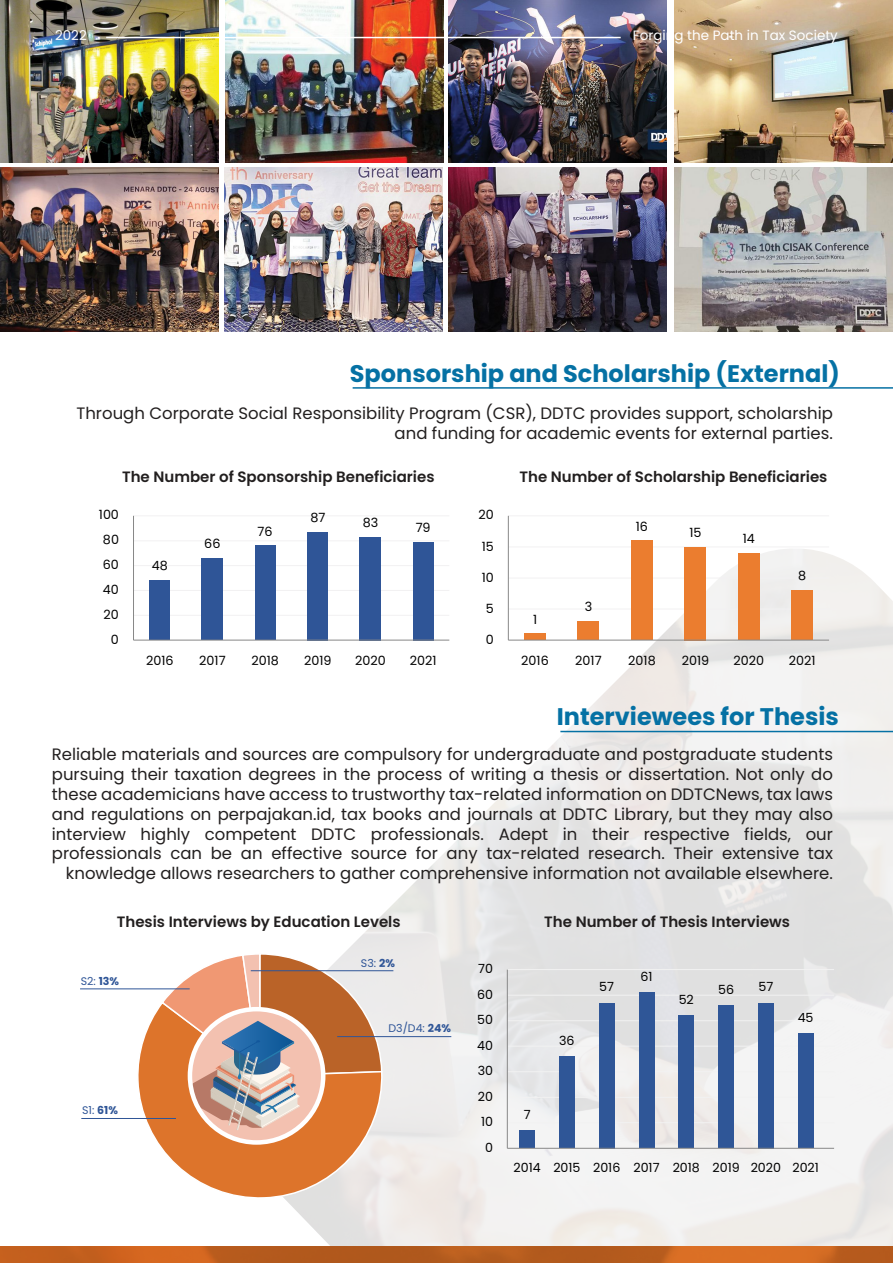
<style>
.page{position:relative;width:893px;height:1263px;background:#fff}
.page>*{position:absolute;margin:0;border:0;box-sizing:border-box;transform-origin:0 0}
.t1{font:700 24px "Poppins";color:#0571a4}
.t2{font:16.5px/19.8px "Poppins";color:#221f1f;text-align:right}
.t3{font:600 15px "Poppins";color:#221f1f}
.t4{font:13.5px "Poppins";color:#fff}
.t5{font:12.75px "Poppins";letter-spacing:.005em;color:#000}
.t6{font:12.6px "Poppins";color:#000}
.t7{font:10.95px "Poppins";color:#2f5597}
.s1{font-weight:700}
</style>
<div class="page">
<img style="left:0;top:0;width:218px;height:163px">
<img style="left:225px;top:0;width:218px;height:163px">
<img style="left:449px;top:0;width:218px;height:163px">
<img style="left:675px;top:0;width:218px;height:163px">
<img style="left:0;top:168px;width:218px;height:163px">
<img style="left:224px;top:168px;width:218px;height:163px">
<img style="left:449px;top:168px;width:218px;height:163px">
<img style="left:675px;top:168px;width:218px;height:163px">
<img style="left:227px;top:541px;width:666px;height:705px">
<hr style="left:353px;top:387px;width:540px;height:2px;background:#0571a4">
<hr style="left:560px;top:731px;width:333px;height:1px;background:#0571a4">
<hr style="left:508px;top:515px;width:321px;height:1px;background:#f2f1f2">
<hr style="left:508px;top:546px;width:321px;height:1px;background:#f2f1f2">
<hr style="left:508px;top:578px;width:321px;height:1px;background:#f2f1f2">
<hr style="left:508px;top:609px;width:321px;height:1px;background:#f2f1f2">
<div style="left:524px;top:634px;width:22px;height:6px;background:#eb7d2f"></div>
<div style="left:578px;top:621px;width:21px;height:19px;background:#eb7d2f"></div>
<div style="left:631px;top:541px;width:22px;height:99px;background:#eb7d2f"></div>
<div style="left:685px;top:547px;width:21px;height:93px;background:#eb7d2f"></div>
<div style="left:738px;top:553px;width:21px;height:87px;background:#eb7d2f"></div>
<div style="left:792px;top:590px;width:21px;height:50px;background:#eb7d2f"></div>
<hr style="left:508px;top:516px;width:1px;height:124px;background:#888">
<hr style="left:508px;top:640px;width:321px;height:1px;background:#888">
<hr style="left:133px;top:515px;width:316px;height:1px;background:#f2f1f2">
<hr style="left:133px;top:540px;width:316px;height:1px;background:#f2f1f2">
<hr style="left:133px;top:565px;width:316px;height:1px;background:#f2f1f2">
<hr style="left:133px;top:590px;width:316px;height:1px;background:#f2f1f2">
<hr style="left:133px;top:615px;width:316px;height:1px;background:#f2f1f2">
<div style="left:149px;top:580px;width:21px;height:60px;background:#2f5597"></div>
<div style="left:202px;top:558px;width:21px;height:82px;background:#2f5597"></div>
<div style="left:255px;top:546px;width:21px;height:94px;background:#2f5597"></div>
<div style="left:307px;top:532px;width:21px;height:108px;background:#2f5597"></div>
<div style="left:360px;top:537px;width:21px;height:103px;background:#2f5597"></div>
<div style="left:413px;top:542px;width:21px;height:98px;background:#2f5597"></div>
<hr style="left:133px;top:516px;width:1px;height:124px;background:#888">
<hr style="left:133px;top:640px;width:316px;height:1px;background:#888">
<hr style="left:106px;top:37px;width:515px;height:1px;background:#fff">
<svg style="left:138px;top:1000px;width:246px;height:202px"></svg>
<hr style="left:81px;top:1118px;width:95px;height:1px;background:#2f5597">
<hr style="left:80px;top:988px;width:110px;height:1px;background:#2f5597">
<hr style="left:337px;top:1036px;width:114px;height:1px;background:#2f5597">
<hr style="left:251px;top:970px;width:142px;height:1px;background:#2f5597">
<svg style="left:190px;top:1009px;width:133px;height:133px"></svg>
<svg style="left:160px;top:952px;width:223px;height:178px;background:#d09e81"></svg>
<div style="left:188px;top:1007px;width:137px;height:138px;border:4px solid #fff;border-radius:50%"></div>
<hr style="left:507px;top:969px;width:327px;height:1px;background:#f2f2f2">
<hr style="left:507px;top:995px;width:327px;height:1px;background:#f2f2f2">
<hr style="left:507px;top:1020px;width:327px;height:1px;background:#f2f2f2">
<hr style="left:507px;top:1046px;width:327px;height:1px;background:#f2f2f2">
<hr style="left:507px;top:1071px;width:327px;height:1px;background:#f2f2f2">
<hr style="left:507px;top:1097px;width:327px;height:1px;background:#f2f2f2">
<hr style="left:507px;top:1122px;width:327px;height:1px;background:#f2f2f2">
<div style="left:519px;top:1130px;width:16px;height:18px;background:#2f5697"></div>
<div style="left:559px;top:1056px;width:16px;height:92px;background:#2f5697"></div>
<div style="left:599px;top:1003px;width:16px;height:145px;background:#2f5697"></div>
<div style="left:639px;top:992px;width:15px;height:156px;background:#2f5697"></div>
<div style="left:678px;top:1016px;width:16px;height:132px;background:#2f5697"></div>
<div style="left:718px;top:1005px;width:16px;height:143px;background:#2f5697"></div>
<div style="left:758px;top:1003px;width:16px;height:145px;background:#2f5697"></div>
<div style="left:798px;top:1033px;width:16px;height:115px;background:#2f5697"></div>
<hr style="left:507px;top:969px;width:1px;height:179px;background:#888">
<hr style="left:507px;top:1148px;width:327px;height:1px;background:#888">
<svg style="left:0;top:1246px;width:893px;height:17px;background:#c0601e"></svg>
<p class="t4" style="left:55px;top:28px;width:33px">2022</p>
<p class="t4" style="left:633px;top:28px;width:206px">Forging the Path in Tax Society</p>
<h1 class="t1" style="left:350px;top:359px;width:492px">Sponsorship and Scholarship (External)</h1>
<p class="t2" style="left:76px;top:403px;width:758px">Through Corporate Social Responsibility Program (CSR), DDTC provides support, scholarship and funding for academic events for external parties.</p>
<p class="t3" style="left:122px;top:468px;width:314px">The Number of Sponsorship Beneficiaries</p>
<p class="t3" style="left:519px;top:468px;width:309px">The Number of Scholarship Beneficiaries</p>
<p class="t5" style="left:99px;top:508px;width:22px">100</p>
<p class="t5" style="left:103px;top:532px;width:18px">80</p>
<p class="t5" style="left:204px;top:536px;width:18px">66</p>
<p class="t5" style="left:258px;top:524px;width:16px">76</p>
<p class="t5" style="left:310px;top:510px;width:16px">87</p>
<p class="t5" style="left:363px;top:515px;width:17px">83</p>
<p class="t5" style="left:416px;top:520px;width:16px">79</p>
<p class="t5" style="left:478px;top:508px;width:17px">20</p>
<p class="t5" style="left:482px;top:539px;width:14px">15</p>
<p class="t5" style="left:636px;top:519px;width:14px">16</p>
<p class="t5" style="left:689px;top:525px;width:14px">15</p>
<p class="t5" style="left:743px;top:531px;width:14px">14</p>
<p class="t5" style="left:103px;top:557px;width:18px">60</p>
<p class="t5" style="left:152px;top:558px;width:17px">48</p>
<p class="t5" style="left:482px;top:570px;width:14px">10</p>
<p class="t5" style="left:798px;top:568px;width:10px">8</p>
<p class="t5" style="left:103px;top:582px;width:17px">40</p>
<p class="t5" style="left:104px;top:607px;width:17px">20</p>
<p class="t5" style="left:486px;top:601px;width:9px">5</p>
<p class="t5" style="left:533px;top:612px;width:6px">1</p>
<p class="t5" style="left:585px;top:599px;width:9px">3</p>
<p class="t5" style="left:111px;top:632px;width:9px">0</p>
<p class="t5" style="left:486px;top:632px;width:9px">0</p>
<p class="t5" style="left:146px;top:653px;width:29px">2016</p>
<p class="t5" style="left:199px;top:653px;width:28px">2017</p>
<p class="t5" style="left:251px;top:653px;width:29px">2018</p>
<p class="t5" style="left:304px;top:653px;width:29px">2019</p>
<p class="t5" style="left:355px;top:653px;width:32px">2020</p>
<p class="t5" style="left:410px;top:653px;width:28px">2021</p>
<p class="t5" style="left:521px;top:653px;width:29px">2016</p>
<p class="t5" style="left:575px;top:653px;width:28px">2017</p>
<p class="t5" style="left:628px;top:653px;width:29px">2018</p>
<p class="t5" style="left:682px;top:653px;width:29px">2019</p>
<p class="t5" style="left:733px;top:653px;width:32px">2020</p>
<p class="t5" style="left:789px;top:653px;width:28px">2021</p>
<h1 class="t1" style="left:557px;top:703px;width:284px">Interviewees for Thesis</h1>
<p class="t2" style="left:52px;top:745px;width:783px">Reliable materials and sources are compulsory for undergraduate and postgraduate students pursuing their taxation degrees in the process of writing a thesis or dissertation. Not only do these academicians have access to trustworthy tax-related information on DDTCNews, tax laws and regulations on perpajakan.id, tax books and journals at DDTC Library, but they may also interview highly competent DDTC professionals. Adept in their respective fields, our professionals can be an effective source for any tax-related research. Their extensive tax knowledge allows researchers to gather comprehensive information not available elsewhere.</p>
<p class="t3" style="left:117px;top:912px;width:285px">Thesis Interviews by Education Levels</p>
<p class="t3" style="left:544px;top:912px;width:247px">The Number of Thesis Interviews</p>
<p class="t7" style="left:81px;top:974px;width:40px">S2: <span class="s1">13%</span></p>
<p class="t7" style="left:82px;top:1104px;width:38px">S1: <span class="s1">61%</span></p>
<p class="t7" style="left:361px;top:956px;width:36px">S3: <span class="s1">2%</span></p>
<p class="t7" style="left:388px;top:1022px;width:64px">D3/D4: <span class="s1">24%</span></p>
<p class="t6" style="left:478px;top:961px;width:16px">70</p>
<p class="t6" style="left:477px;top:987px;width:17px">60</p>
<p class="t6" style="left:477px;top:1012px;width:17px">50</p>
<p class="t6" style="left:477px;top:1038px;width:17px">40</p>
<p class="t6" style="left:478px;top:1063px;width:17px">30</p>
<p class="t6" style="left:478px;top:1089px;width:17px">20</p>
<p class="t6" style="left:481px;top:1114px;width:13px">10</p>
<p class="t6" style="left:485px;top:1140px;width:9px">0</p>
<p class="t6" style="left:524px;top:1107px;width:8px">7</p>
<p class="t6" style="left:559px;top:1033px;width:17px">36</p>
<p class="t6" style="left:599px;top:980px;width:16px">57</p>
<p class="t6" style="left:640px;top:969px;width:14px">61</p>
<p class="t6" style="left:679px;top:992px;width:17px">52</p>
<p class="t6" style="left:718px;top:982px;width:17px">56</p>
<p class="t6" style="left:758px;top:980px;width:16px">57</p>
<p class="t6" style="left:798px;top:1010px;width:17px">45</p>
<p class="t6" style="left:514px;top:1161px;width:307px">2014 2015 2016 2017 2018 2019 2020 2021</p>
</div>
